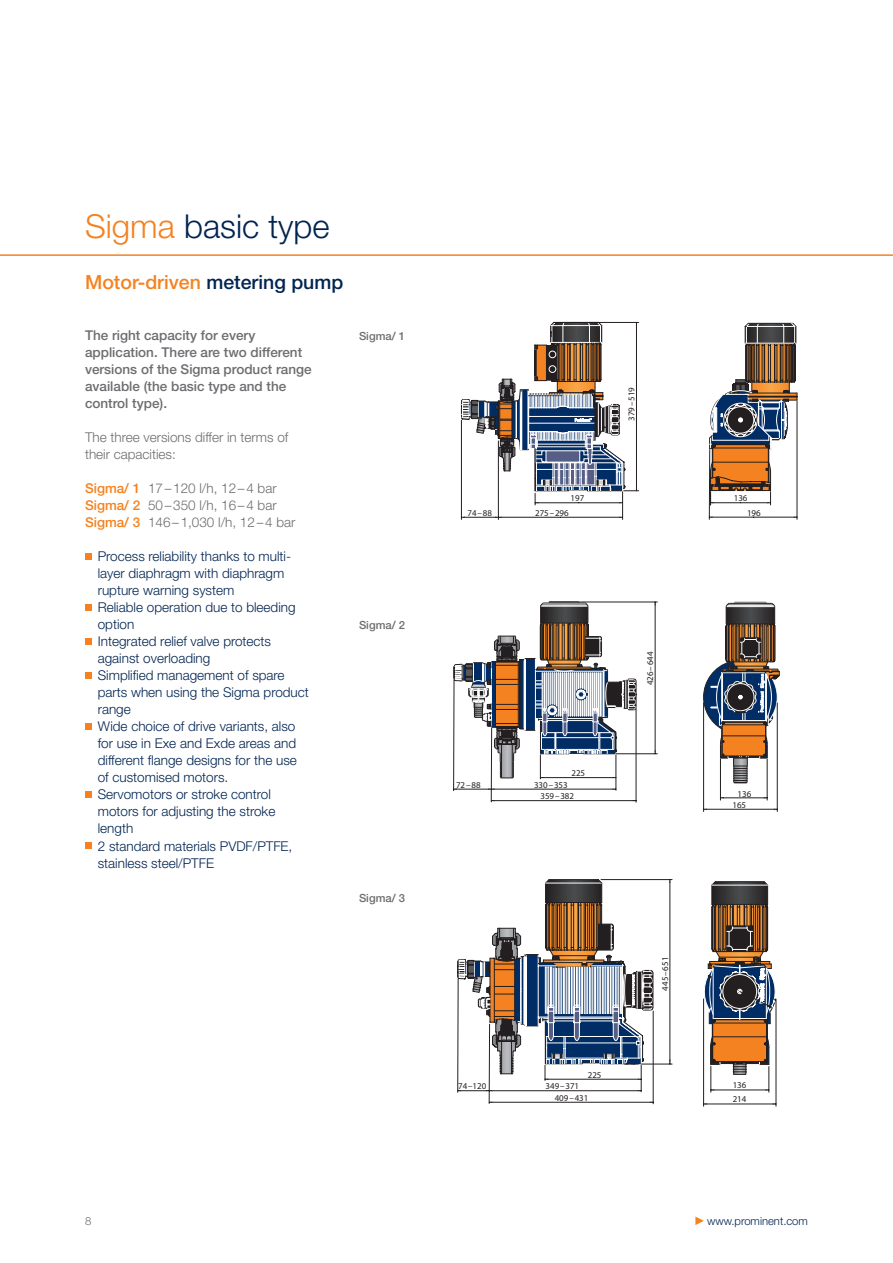
<style>
.page{position:relative;width:893px;height:1263px;background:#fff}
.page>*{position:absolute;margin:0;border:0;box-sizing:border-box;transform-origin:0 0}
.Body_normal{font:300 33px "Helvetica Neue";color:#002451}
.Body_normal-2{font:500 19.5px "Helvetica Neue";color:#f58220}
.Body_normal-3{font:300 13.5px/17px "Helvetica Neue";color:#002451}
.Body_normal-4{font:500 13.5px/17px "Helvetica Neue";color:#6c6d70}
.Body_normal-5{font:300 13.5px/17px "Helvetica Neue";color:#6c6d70}
.Body_normal-6{font:500 11.25px "Helvetica Neue";color:#6c6d70}
.Body_normal-7{font:300 11.25px "Helvetica Neue";color:#002451}
.Body_normal-8{font:300 11.25px "Helvetica Neue";color:#6c6d70}
.t1{font:700 8.85px/14.1px "Helvetica Neue LT Std";color:#231f20}
.s1{color:#f58220}
.s2{color:#002451}
.s3{font-weight:500;color:#f58220}
</style>
<div class="page">
<hr style="left:0;top:254px;width:893px;height:2px;background:#f58220">
<div style="left:85px;top:553px;width:6px;height:7px;background:#f58220"></div>
<div style="left:85px;top:604px;width:6px;height:7px;background:#f58220"></div>
<div style="left:85px;top:638px;width:6px;height:7px;background:#f58220"></div>
<div style="left:85px;top:672px;width:6px;height:7px;background:#f58220"></div>
<div style="left:85px;top:723px;width:6px;height:7px;background:#f58220"></div>
<div style="left:85px;top:791px;width:6px;height:7px;background:#f58220"></div>
<svg style="left:85px;top:843px;width:6px;height:6px"></svg>
<svg style="left:695px;top:1216px;width:9px;height:9px"></svg>
<hr style="left:653px;top:973px;width:1px;height:34px;background:#231f20">
<svg style="left:709px;top:323px;width:88px;height:182px"></svg>
<hr style="left:797px;top:401px;width:1px;height:118px;background:#231f20">
<hr style="left:709px;top:517px;width:45px;height:1px;background:#231f20">
<hr style="left:754px;top:517px;width:43px;height:1px;background:#231f20">
<hr style="left:709px;top:450px;width:1px;height:69px;background:#231f20">
<svg style="left:461px;top:322px;width:178px;height:197px"></svg>
<svg style="left:494px;top:602px;width:284px;height:210px"></svg>
<hr style="left:491px;top:800px;width:145px;height:1px;background:#231f20">
<hr style="left:454px;top:789px;width:162px;height:1px;background:#231f20">
<hr style="left:491px;top:728px;width:1px;height:74px;background:#231f20">
<hr style="left:453px;top:680px;width:1px;height:111px;background:#231f20">
<hr style="left:636px;top:709px;width:1px;height:93px;background:#231f20">
<hr style="left:616px;top:755px;width:1px;height:35px;background:#231f20">
<hr style="left:616px;top:753px;width:41px;height:1px;background:#231f20">
<hr style="left:655px;top:602px;width:1px;height:152px;background:#231f20">
<hr style="left:580px;top:602px;width:77px;height:1px;background:#231f20">
<svg style="left:454px;top:602px;width:182px;height:177px"></svg>
<hr style="left:703px;top:999px;width:1px;height:107px;background:#231f20">
<hr style="left:704px;top:1104px;width:72px;height:1px;background:#231f20">
<hr style="left:776px;top:999px;width:1px;height:107px;background:#231f20">
<svg style="left:703px;top:881px;width:74px;height:211px"></svg>
<hr style="left:489px;top:1102px;width:164px;height:1px;background:#231f20">
<hr style="left:489px;top:1024px;width:1px;height:79px;background:#231f20">
<hr style="left:653px;top:1011px;width:1px;height:93px;background:#231f20">
<hr style="left:642px;top:1064px;width:30px;height:1px;background:#231f20">
<hr style="left:670px;top:879px;width:1px;height:185px;background:#231f20">
<hr style="left:601px;top:879px;width:71px;height:1px;background:#231f20">
<svg style="left:457px;top:879px;width:196px;height:213px"></svg>
<p class="Body_normal" style="left:85px;top:206px;width:246px"><span class="s1">Sigma</span> basic type</p>
<p class="Body_normal-2" style="left:85px;top:271px;width:260px">Motor-driven <span class="s2">metering pump</span></p>
<p class="Body_normal-4" style="left:85px;top:327px;width:228px">The right capacity for every application. There are two different versions of the Sigma product range available (the basic type and the control type).</p>
<p class="Body_normal-5" style="left:85px;top:429px;width:205px">The three versions differ in terms of their capacities:</p>
<p class="Body_normal-5" style="left:85px;top:480px;width:193px"><span class="s3">Sigma/ 1</span> 17–120 l/h, 12–4 bar</p>
<p class="Body_normal-5" style="left:85px;top:497px;width:193px"><span class="s3">Sigma/ 2</span> 50–350 l/h, 16–4 bar</p>
<p class="Body_normal-5" style="left:85px;top:514px;width:212px"><span class="s3">Sigma/ 3</span> 146–1,030 l/h, 12–4 bar</p>
<p class="Body_normal-3" style="left:98px;top:548px;width:195px">Process reliability thanks to multi&shy;layer diaphragm with diaphragm rupture warning system</p>
<p class="Body_normal-3" style="left:98px;top:599px;width:199px">Reliable operation due to bleeding option</p>
<p class="Body_normal-3" style="left:98px;top:633px;width:175px">Integrated relief valve protects against overloading</p>
<p class="Body_normal-3" style="left:98px;top:667px;width:213px">Simplified management of spare parts when using the Sigma product range</p>
<p class="Body_normal-3" style="left:98px;top:718px;width:201px;text-align:justify">Wide choice of drive variants, also for use in Exe and Exde areas and different flange designs for the use of customised motors.</p>
<p class="Body_normal-3" style="left:98px;top:786px;width:179px">Servomotors or stroke control motors for adjusting the stroke length</p>
<p class="Body_normal-3" style="left:98px;top:837px;width:196px">2 standard materials PVDF/PTFE, stainless steel/PTFE</p>
<p class="Body_normal-6" style="left:359px;top:329px;width:48px">Sigma/ 1</p>
<p class="Body_normal-6" style="left:359px;top:619px;width:48px">Sigma/ 2</p>
<p class="Body_normal-6" style="left:359px;top:891px;width:48px">Sigma/ 3</p>
<p class="Body_normal-8" style="left:85px;top:1214px;width:8px">8</p>
<p class="t1" style="left:571px;top:491px;width:15px">197</p>
<p class="t1" style="left:468px;top:506px;width:26px">74–88</p>
<p class="t1" style="left:535px;top:506px;width:35px">275–296</p>
<p class="t1" style="left:624px;top:421px;width:35px;rotate:-90deg">379–519</p>
<p class="t1" style="left:456px;top:778px;width:26px">72–88</p>
<p class="t1" style="left:571px;top:766px;width:15px">225</p>
<p class="t1" style="left:540px;top:779px;width:35px;line-height:11.1px;text-indent:-6px">330–353<br>359–382</p>
<p class="t1" style="left:643px;top:685px;width:35px;rotate:-90deg">426–644</p>
<p class="t1" style="left:747px;top:491px;width:15px;text-indent:-13px">136<br>196</p>
<p class="t1" style="left:732px;top:788px;width:20px;line-height:11.1px;text-align:center">136<br>165</p>
<p class="t1" style="left:458px;top:1079px;width:30px">74–120</p>
<p class="t1" style="left:588px;top:1067px;width:15px">225</p>
<p class="t1" style="left:555px;top:1080px;width:35px;line-height:11.6px;text-indent:-9px">349–371<br>409–431</p>
<p class="t1" style="left:658px;top:990px;width:35px;rotate:-90deg">445–651</p>
<p class="t1" style="left:733px;top:1078px;width:15px">136<br>214</p>
<p class="Body_normal-7" style="left:707px;top:1214px;width:102px">www.prominent.com</p>
</div>
